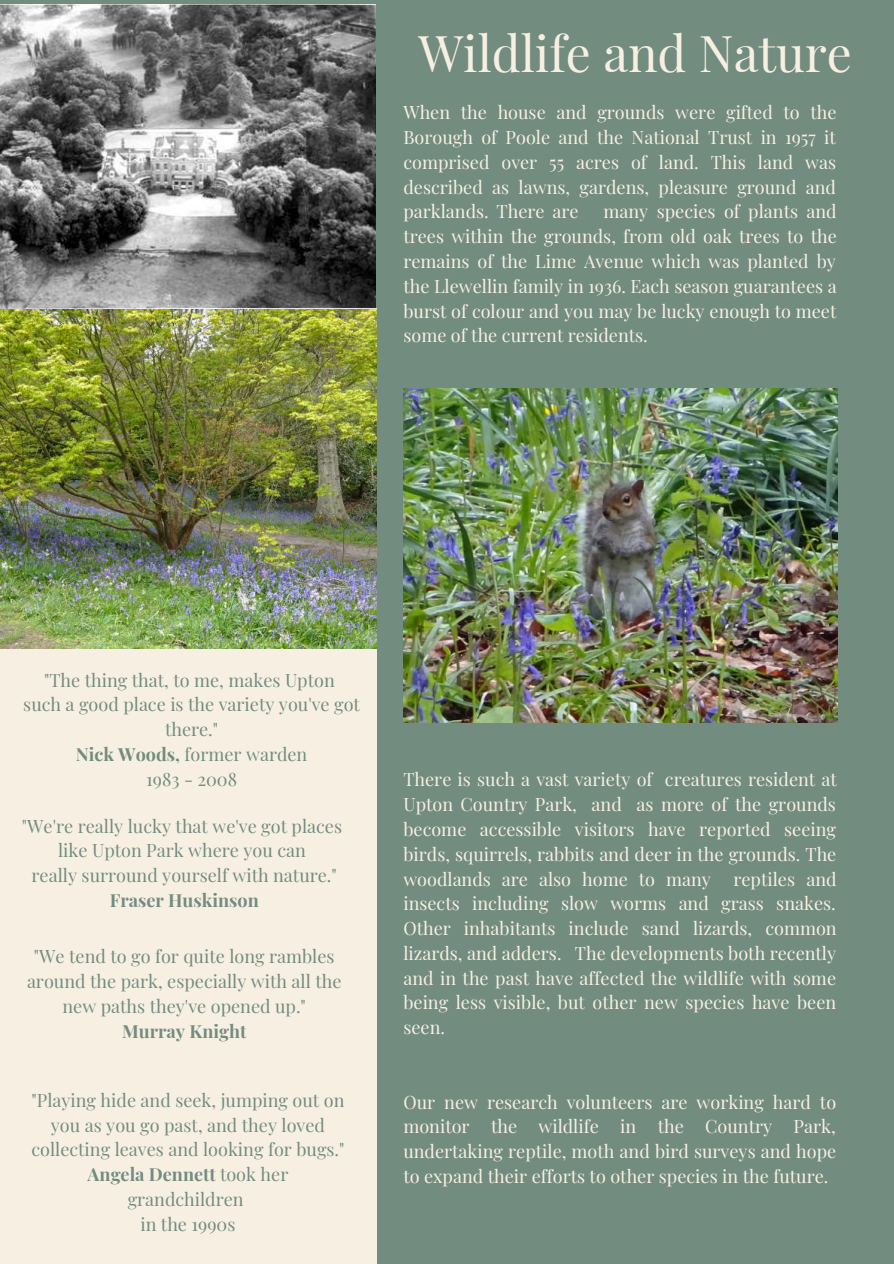
<style>
.page{position:relative;width:894px;height:1264px;background:#fff}
.page>*{position:absolute;margin:0;border:0;box-sizing:border-box;transform-origin:0 0}
.t1{font:49.5px "Playfair Display";color:#f7f0e2}
.t2{font:18px/24.8px "Playfair Display";color:#f7f0e2;text-align:justify}
.t3{font:18px/24.8px "Playfair Display";color:#738c80;text-align:center}
.t4{font:700 18px "Playfair Display";color:#738c80}
.s1{font-weight:700}
</style>
<div class="page">
<div style="left:0;top:0;width:893px;height:1263px;background:#738c80"></div>
<img style="left:0;top:4px;width:376px;height:645px">
<img style="left:403px;top:389px;width:434px;height:333px">
<div style="left:0;top:649px;width:376px;height:614px;background:#f7f0e2"></div>
<h1 class="t1" style="left:418px;top:18px;width:435px">Wildlife and Nature</h1>
<p class="t2" style="left:403px;top:99px;width:434px">When the house and grounds were gifted to the Borough of Poole and the National Trust in 1957 it comprised over 55 acres of land. This land was described as lawns, gardens, pleasure ground and parklands. There are</p>
<p class="t2" style="left:403px;top:198px;width:435px;text-indent:200px">many species of plants and trees within the grounds, from old oak trees to the remains of the Lime Avenue which was planted by the Llewellin family in 1936. Each season guarantees a burst of colour and you may be lucky enough to meet some of the current residents.</p>
<p class="t3" style="left:23px;top:666px;width:338px">"The thing that, to me, makes Upton<br>such a good place is the variety you've got there."<br><span class="s1">Nick Woods,</span> former warden<br>1983 - 2008</p>
<p class="t3" style="left:22px;top:812px;width:322px">"We're really lucky that we've got places like Upton Park where you can<br>really surround yourself with nature."</p>
<p class="t4" style="left:110px;top:887px;width:150px">Fraser Huskinson</p>
<p class="t3" style="left:27px;top:943px;width:316px">"We tend to go for quite long rambles around the park, especially with all the new paths they've opened up."</p>
<p class="t4" style="left:122px;top:1018px;width:126px">Murray Knight</p>
<p class="t3" style="left:31px;top:1086px;width:314px">"Playing hide and seek, jumping out on you as you go past, and they loved collecting leaves and looking for bugs."<br><span class="s1">Angela Dennett</span> took her grandchildren<br>in the 1990s</p>
<p class="t2" style="left:403px;top:766px;width:435px">There is such a vast variety of creatures resident at Upton Country Park, and as more of the grounds become accessible visitors have reported seeing birds, squirrels, rabbits and deer in the grounds. The woodlands are also home to many reptiles and insects including slow worms and grass snakes.<br>Other inhabitants include sand lizards, common lizards, and adders. The developments both recently and in the past have affected the wildlife with some being less visible, but other new species have been seen.</p>
<p class="t2" style="left:403px;top:1088px;width:434px">Our new research volunteers are working hard to monitor the wildlife in the Country Park, undertaking reptile, moth and bird surveys and hope to expand their efforts to other species in the future.</p>
</div>
